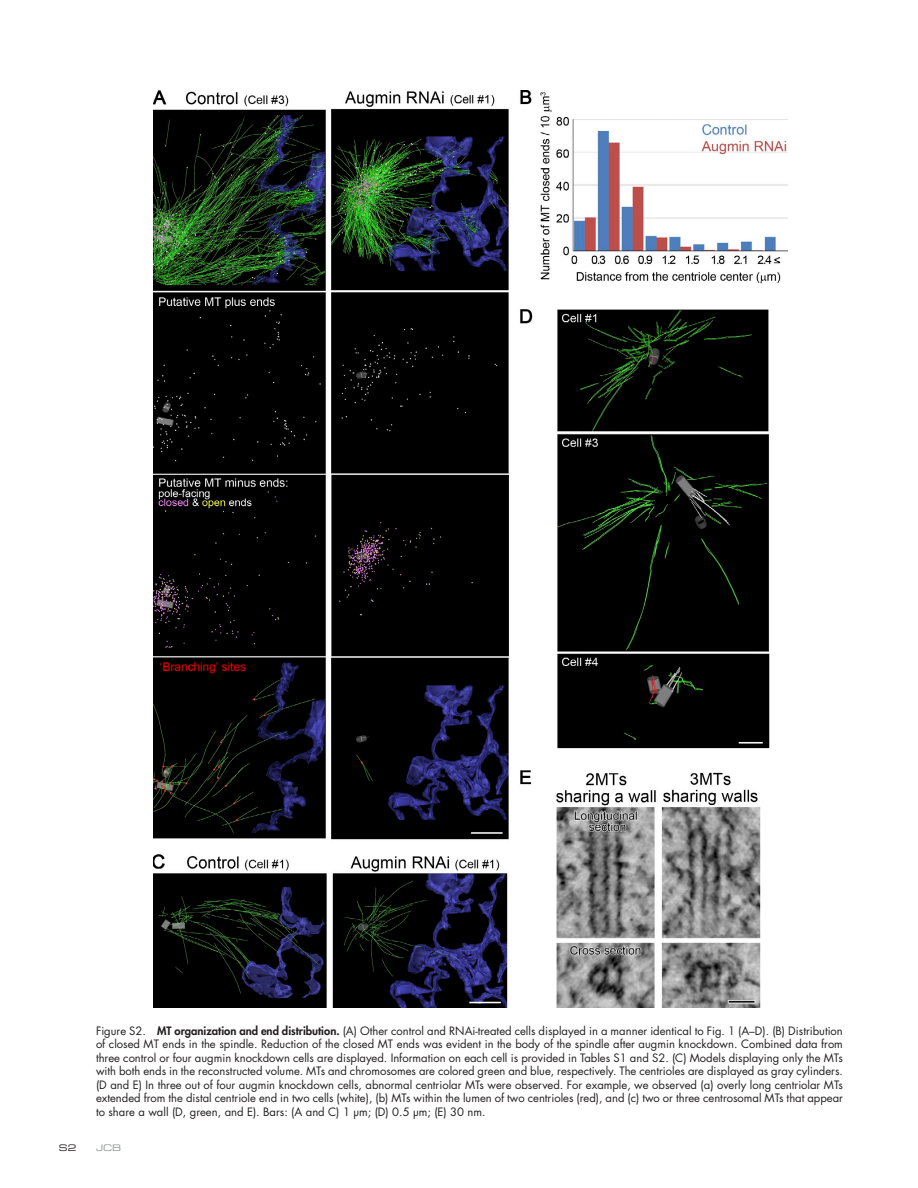
<style>
.page{position:relative;width:918px;height:1188px;background:#fff}
.page>*{position:absolute;margin:0;border:0;box-sizing:border-box;transform-origin:0 0}
.t1{font:11.25px/13.5px "Futura Std";color:#231f20;text-align:justify}
.t2{font:9px "Eurostile LT Std Ex 2";color:#949698}
.t3{font:9px "Eurostile LT Std Ex 2";color:#231f20}
.s1{font-weight:800}
</style>
<div class="page">
<img style="left:153px;top:90px;width:634px;height:918px">
<p class="t1" style="left:96px;top:1024px;width:749px">Figure S2. <span class="s1">MT organization and end distribution.</span> (A) Other control and RNAi-treated cells displayed in a manner identical to Fig. 1 (A–D). (B) Distribution of closed MT ends in the spindle. Reduction of the closed MT ends was evident in the body of the spindle after augmin knockdown. Combined data from three control or four augmin knockdown cells are displayed. Information on each cell is provided in Tables S1 and S2. (C) Models displaying only the MTs with both ends in the reconstructed volume. MTs and chromosomes are colored green and blue, respectively. The centrioles are displayed as gray cylinders. (D and E) In three out of four augmin knockdown cells, abnormal centriolar MTs were observed. For example, we observed (a) overly long centriolar MTs extended from the distal centriole end in two cells (white), (b) MTs within the lumen of two centrioles (red), and (c) two or three centrosomal MTs that appear to share a wall (D, green, and E). Bars: (A and C) 1 µm; (D) 0.5 µm; (E) 30 nm.</p>
<p class="t3" style="left:59px;top:1142px;width:19px">S2</p>
<p class="t2" style="left:96px;top:1142px;width:27px">JCB</p>
</div>
